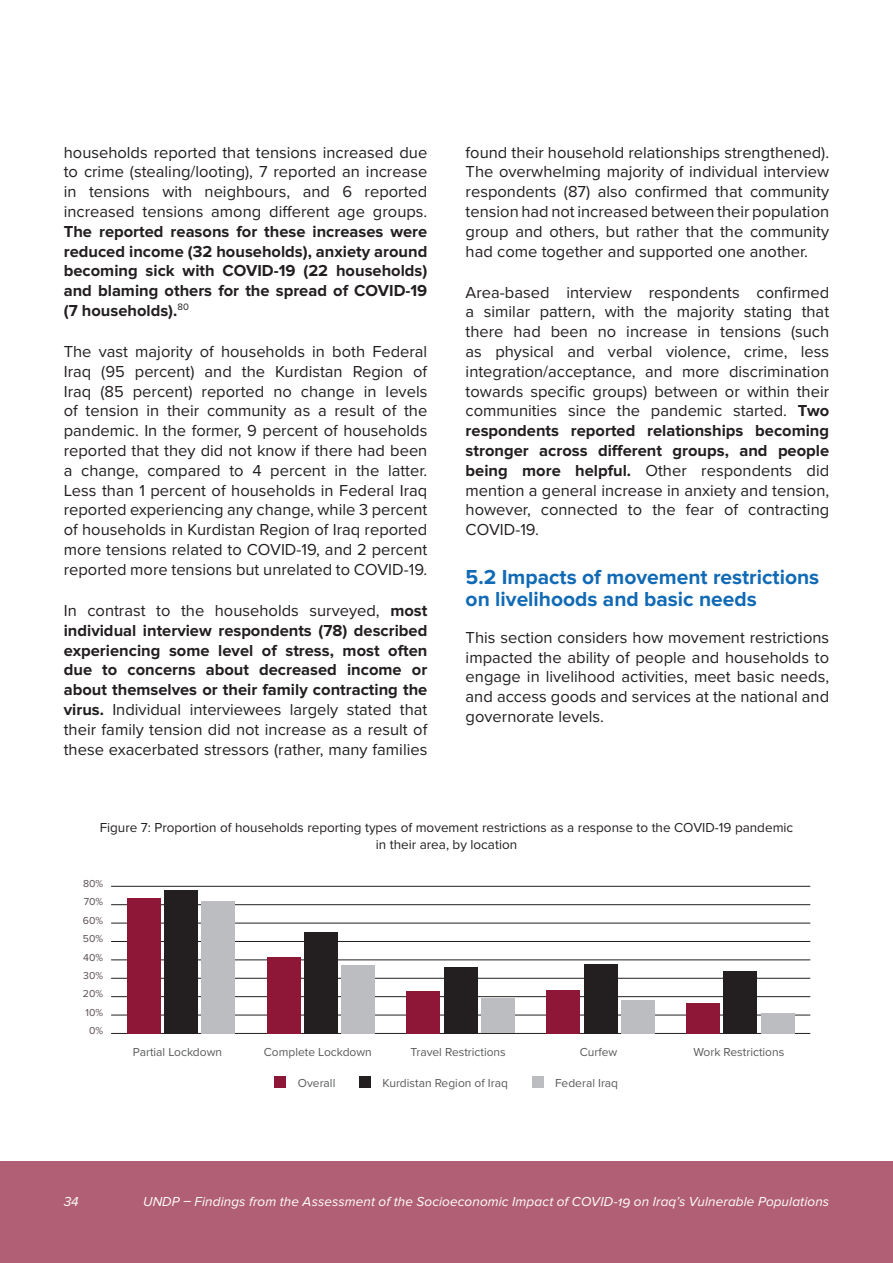
<style>
.page{position:relative;width:893px;height:1263px;background:#fff}
.page>*{position:absolute;margin:0;border:0;box-sizing:border-box;transform-origin:0 0}
.Heading_2{font:700 21px/22.6px "Proxima Nova";color:#116ab5}
.Normal__Web{font:16.5px/19.8px "Proxima Nova";color:#231f20;text-align:justify}
.Normal__Web-2{font:700 16.5px/19.8px "Proxima Nova";color:#231f20;text-align:justify}
.Figure_heading{font:13.5px/16.2px "Proxima Nova";color:#231f20;text-align:center}
.t1{font:italic 13.5px "Proxima Nova";letter-spacing:.01em;color:#fff}
.figure_text{font:12px "Proxima Nova";color:#595a5a}
.t2{font:10.5px "Proxima Nova";color:#5b4e54}
.s1{font-weight:400}
.s2{font-weight:700}
</style>
<div class="page">
<div style="left:0;top:1161px;width:893px;height:102px;background:#b15f75"></div>
<div style="left:275px;top:1076px;width:11px;height:11px;background:#8e1737"></div>
<div style="left:359px;top:1076px;width:11px;height:11px;background:#231f20"></div>
<div style="left:532px;top:1076px;width:11px;height:11px;background:#bcbdc0"></div>
<hr style="left:111px;top:1033px;width:699px;height:1px;background:#231f20">
<hr style="left:111px;top:1015px;width:699px;height:1px;background:#231f20">
<hr style="left:111px;top:996px;width:699px;height:1px;background:#231f20">
<hr style="left:111px;top:978px;width:699px;height:1px;background:#231f20">
<hr style="left:111px;top:959px;width:699px;height:1px;background:#231f20">
<hr style="left:111px;top:941px;width:699px;height:1px;background:#231f20">
<hr style="left:111px;top:923px;width:699px;height:1px;background:#231f20">
<hr style="left:111px;top:904px;width:699px;height:1px;background:#231f20">
<hr style="left:111px;top:886px;width:699px;height:1px;background:#231f20">
<div style="left:202px;top:901px;width:33px;height:132px;background:#bcbdc0"></div>
<div style="left:341px;top:965px;width:34px;height:68px;background:#bcbdc0"></div>
<div style="left:481px;top:998px;width:34px;height:35px;background:#bcbdc0"></div>
<div style="left:621px;top:1000px;width:34px;height:33px;background:#bcbdc0"></div>
<div style="left:761px;top:1013px;width:33px;height:20px;background:#bcbdc0"></div>
<div style="left:164px;top:890px;width:34px;height:143px;background:#231f20"></div>
<div style="left:304px;top:932px;width:34px;height:101px;background:#231f20"></div>
<div style="left:444px;top:967px;width:33px;height:66px;background:#231f20"></div>
<div style="left:584px;top:963px;width:33px;height:70px;background:#231f20"></div>
<div style="left:724px;top:971px;width:33px;height:62px;background:#231f20"></div>
<div style="left:127px;top:898px;width:33px;height:135px;background:#8e1737"></div>
<div style="left:267px;top:957px;width:33px;height:76px;background:#8e1737"></div>
<div style="left:407px;top:991px;width:33px;height:42px;background:#8e1737"></div>
<div style="left:546px;top:990px;width:34px;height:43px;background:#8e1737"></div>
<div style="left:686px;top:1003px;width:34px;height:30px;background:#8e1737"></div>
<p class="Normal__Web-2" style="left:64px;top:143px;width:365px"><span class="s1">households reported that tensions increased due to crime (stealing/looting), 7 reported an increase in tensions with neighbours, and 6 reported increased tensions among different age groups.<br></span>The reported reasons for these increases were reduced income (32 households), anxiety around becoming sick with COVID-19 (22 households) and blaming others for the spread of COVID-19 (7 households).<sup>80</sup></p>
<p class="Normal__Web" style="left:64px;top:341px;width:365px">The vast majority of households in both Federal Iraq (95 percent) and the Kurdistan Region of Iraq (85 percent) reported no change in levels of tension in their community as a result of the pandemic. In the former, 9 percent of households reported that they did not know if there had been a change, compared to 4 percent in the latter.<br>Less than 1 percent of households in Federal Iraq reported experiencing any change, while 3 percent of households in Kurdistan Region of Iraq reported more tensions related to COVID-19, and 2 percent reported more tensions but unrelated to COVID-19.</p>
<p class="Normal__Web-2" style="left:64px;top:601px;width:365px"><span class="s1">In contrast to the households surveyed,</span> most individual interview respondents (78) described experiencing some level of stress, most often due to concerns about decreased income or about themselves or their family contracting the virus. <span class="s1">Individual interviewees largely stated that their family tension did not increase as a result of these exacerbated stressors (rather, many families</span></p>
<p class="Normal__Web" style="left:466px;top:141px;width:365px">found their household relationships strengthened).<br>The overwhelming majority of individual interview respondents (87) also confirmed that community tension had not increased between their population group and others, but rather that the community had come together and supported one another.</p>
<p class="Normal__Web" style="left:466px;top:282px;width:365px">Area-based interview respondents confirmed a similar pattern, with the majority stating that there had been no increase in tensions (such as physical and verbal violence, crime, less integration/acceptance, and more discrimination towards specific groups) between or within their communities since the pandemic started. <span class="s2">Two respondents reported relationships becoming stronger across different groups, and people being more helpful.</span> Other respondents did mention a general increase in anxiety and tension, however, connected to the fear of contracting COVID-19.</p>
<p class="Heading_2" style="left:466px;top:566px;width:355px">5.2 Impacts of movement restrictions on livelihoods and basic needs</p>
<p class="Normal__Web" style="left:466px;top:627px;width:365px">This section considers how movement restrictions impacted the ability of people and households to engage in livelihood activities, meet basic needs, and access goods and services at the national and governorate levels.</p>
<p class="Figure_heading" style="left:100px;top:819px;width:695px">Figure 7: Proportion of households reporting types of movement restrictions as a response to the COVID-19 pandemic in their area, by location</p>
<p class="t2" style="left:83px;top:876px;width:22px">80%</p>
<p class="t2" style="left:84px;top:894px;width:21px">70%</p>
<p class="t2" style="left:83px;top:912px;width:22px">60%</p>
<p class="t2" style="left:83px;top:931px;width:22px">50%</p>
<p class="t2" style="left:83px;top:949px;width:21px">40%</p>
<p class="t2" style="left:83px;top:967px;width:21px">30%</p>
<p class="t2" style="left:83px;top:986px;width:22px">20%</p>
<p class="t2" style="left:86px;top:1004px;width:19px">10%</p>
<p class="t2" style="left:89px;top:1023px;width:16px">0%</p>
<p class="figure_text" style="left:133px;top:1043px;width:91px">Partial Lockdown</p>
<p class="figure_text" style="left:264px;top:1043px;width:110px">Complete Lockdown</p>
<p class="figure_text" style="left:411px;top:1043px;width:97px">Travel Restrictions</p>
<p class="figure_text" style="left:580px;top:1043px;width:39px">Curfew</p>
<p class="figure_text" style="left:693px;top:1043px;width:92px">Work Restrictions</p>
<p class="figure_text" style="left:298px;top:1074px;width:39px">Overall</p>
<p class="figure_text" style="left:382px;top:1074px;width:127px">Kurdistan Region of Iraq</p>
<p class="figure_text" style="left:555px;top:1074px;width:65px">Federal Iraq</p>
<p class="t1" style="left:64px;top:1195px;width:17px">34</p>
<p class="t1" style="left:143px;top:1195px;width:687px">UNDP – Findings from the Assessment of the Socioeconomic Impact of COVID-19 on Iraq’s Vulnerable Populations</p>
</div>
